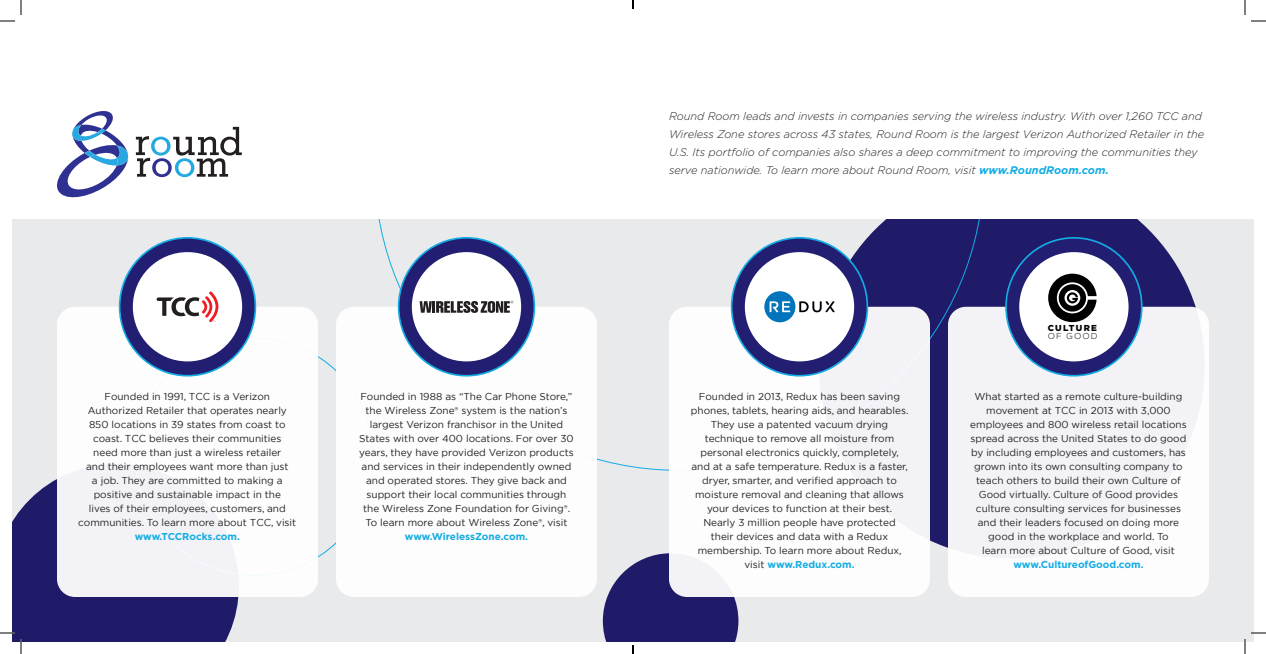
<style>
.page{position:relative;width:1266px;height:654px;background:#fff}
.page>*{position:absolute;margin:0;border:0;box-sizing:border-box;transform-origin:0 0}
.Subhead_1{font:italic 300 11px/18px "Gotham";color:#231f20}
.Body_-_no_Columns{font:10px/14px "Gotham";color:#231f20;text-align:center}
.t1{font:900 8.6px/8.1px "Gotham";letter-spacing:.15em;color:#000}
.s1{font-weight:700;color:#13ace3}
.s2{font-weight:300}
</style>
<div class="page">
<div style="left:12px;top:30px;width:1242px;height:612px;background:#e9eaeb"></div>
<svg style="left:12px;top:479px;width:227px;height:163px;background:#2d2972"></svg>
<div style="left:819px;top:173px;width:386px;height:386px;background:#1f1b69;border-radius:50%"></div>
<svg style="left:378px;top:219px;width:606px;height:252px"></svg>
<div style="left:57px;top:307px;width:261px;height:290px;background:#fff;border-radius:18px"></div>
<div style="left:336px;top:307px;width:261px;height:290px;background:#fff;border-radius:18px"></div>
<div style="left:669px;top:307px;width:261px;height:290px;background:#fff;border-radius:18px"></div>
<div style="left:948px;top:307px;width:261px;height:290px;background:#f3f3f7;border-radius:18px"></div>
<div style="left:12px;top:12px;width:1242px;height:207px;background:#fff"></div>
<div style="left:399px;top:238px;width:135px;height:138px;background:#221e72;border-radius:50%"></div>
<div style="left:732px;top:238px;width:135px;height:138px;background:#221e72;border-radius:50%"></div>
<div style="left:1006px;top:238px;width:136px;height:138px;background:#221e72;border-radius:50%"></div>
<svg style="left:57px;top:111px;width:71px;height:86px"></svg>
<svg style="left:136px;top:127px;width:106px;height:50px"></svg>
<div style="left:120px;top:238px;width:135px;height:138px;background:#221e72;border-radius:50%"></div>
<div style="left:133px;top:252px;width:109px;height:109px;background:#fff;border-radius:50%"></div>
<svg style="left:157px;top:291px;width:61px;height:31px"></svg>
<div style="left:412px;top:252px;width:109px;height:109px;background:#fff;border-radius:50%"></div>
<svg style="left:420px;top:301px;width:93px;height:12px"></svg>
<div style="left:745px;top:252px;width:109px;height:109px;background:#fff;border-radius:50%"></div>
<svg style="left:799px;top:301px;width:36px;height:11px"></svg>
<div style="left:764px;top:291px;width:31px;height:31px;background:#0174bc;border-radius:50%"></div>
<svg style="left:770px;top:301px;width:20px;height:11px"></svg>
<div style="left:1019px;top:252px;width:110px;height:109px;background:#fff;border-radius:50%"></div>
<svg style="left:1048px;top:274px;width:49px;height:48px"></svg>
<svg style="left:0;top:0;width:22px;height:22px"></svg>
<svg style="left:0;top:632px;width:22px;height:22px"></svg>
<svg style="left:1244px;top:0;width:22px;height:22px"></svg>
<svg style="left:1244px;top:632px;width:22px;height:22px"></svg>
<svg style="left:632px;top:0;width:2px;height:9px"></svg>
<svg style="left:603px;top:553px;width:135px;height:101px"></svg>
<p class="Subhead_1" style="left:669px;top:107px;width:537px">Round Room leads and invests in companies serving the wireless industry. With over 1,260 TCC and Wireless Zone stores across 43 states, Round Room is the largest Verizon Authorized Retailer in the U.S. Its portfolio of companies also shares a deep commitment to improving the communities they serve nationwide. To learn more about Round Room, visit <span class="s1">www.RoundRoom.com.</span></p>
<p class="t1" style="left:1048px;top:324px;width:51px">CULTURE<br><span class="s2">OF GOOD</span></p>
<p class="Body_-_no_Columns" style="left:78px;top:389px;width:219px">Founded in 1991, TCC is a Verizon Authorized Retailer that operates nearly 850 locations in 39 states from coast to coast. TCC believes their communities<br>need more than just a wireless retailer<br>and their employees want more than just<br>a job. They are committed to making a positive and sustainable impact in the<br>lives of their employees, customers, and communities. To learn more about TCC, visit <span class="s1">www.TCCRocks.com.</span></p>
<p class="Body_-_no_Columns" style="left:359px;top:389px;width:216px">Founded in 1988 as “The Car Phone Store,” the Wireless Zone® system is the nation’s largest Verizon franchisor in the United States with over 400 locations. For over 30 years, they have provided Verizon products and services in their independently owned and operated stores. They give back and support their local communities through the Wireless Zone Foundation for Giving®.<br>To learn more about Wireless Zone®, visit <span class="s1">www.WirelessZone.com.</span></p>
<p class="Body_-_no_Columns" style="left:691px;top:389px;width:219px">Founded in 2013, Redux has been saving phones, tablets, hearing aids, and hearables.<br>They use a patented vacuum drying technique to remove all moisture from personal electronics quickly, completely, and at a safe temperature. Redux is a faster, dryer, smarter, and verified approach to moisture removal and cleaning that allows your devices to function at their best.<br>Nearly 3 million people have protected their devices and data with a Redux membership. To learn more about Redux, visit <span class="s1">www.Redux.com.</span></p>
<p class="Body_-_no_Columns" style="left:970px;top:389px;width:218px">What started as a remote culture-building movement at TCC in 2013 with 3,000 employees and 800 wireless retail locations spread across the United States to do good by including employees and customers, has grown into its own consulting company to teach others to build their own Culture of Good virtually. Culture of Good provides culture consulting services for businesses and their leaders focused on doing more good in the workplace and world. To<br>learn more about Culture of Good, visit <span class="s1">www.CultureofGood.com.</span></p>
</div>
